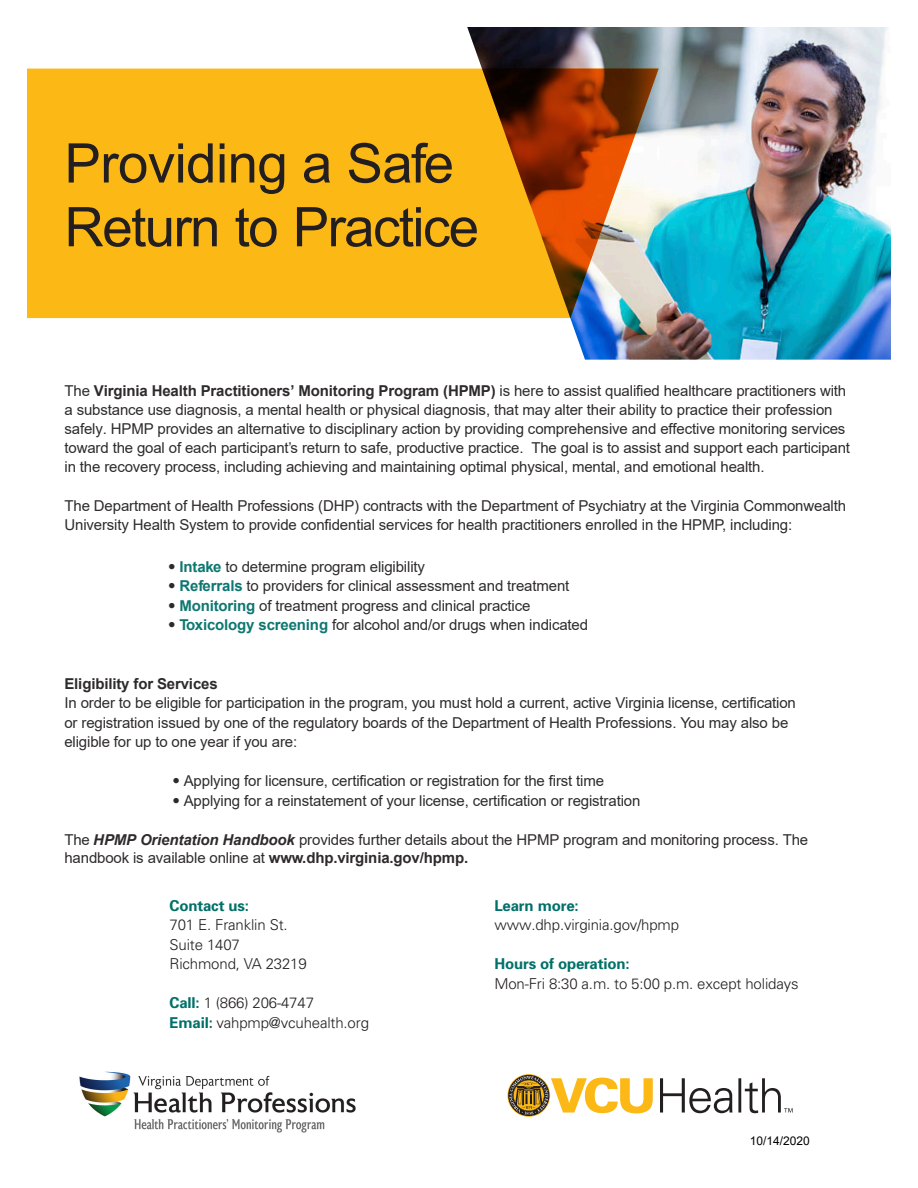
<style>
.page{position:relative;width:918px;height:1188px;background:#fff}
.page>*{position:absolute;margin:0;border:0;box-sizing:border-box;transform-origin:0 0}
.t1{font:54.6px/63.8px "Arial";letter-spacing:-.03em;color:#231f20}
.t2{font:15px/19px "Arial";letter-spacing:-.01em;color:#231f20}
.t3{font:300 15px/19.5px "Univers";letter-spacing:-.01em;color:#231f20}
.t4{font:700 15px "Arial";letter-spacing:-.01em;color:#231f20}
.t5{font:700 15px "Univers";letter-spacing:-.01em;color:#007069}
.t6{font:12px "Arial";color:#000}
.s1{font-weight:700}
.s2{font-family:"Univers";font-weight:300}
.s3{font-weight:700;color:#007069}
.s4{font-weight:700;font-style:italic}
</style>
<div class="page">
<img style="left:467px;top:27px;width:424px;height:333px">
<div style="left:27px;top:69px;width:455px;height:249px;background:#fcb814"></div>
<svg style="left:507px;top:1074px;width:146px;height:43px"></svg>
<svg style="left:660px;top:1078px;width:133px;height:35px"></svg>
<img style="left:79px;top:1071px;width:277px;height:62px">
<svg style="left:482px;top:69px;width:177px;height:249px;background:#ba7b3c"></svg>
<p class="t1" style="left:64px;top:131px;width:416px">Providing a Safe<br>Return to Practice</p>
<p class="t2" style="left:65px;top:381px;width:787px">The <span class="s1">Virginia Health Practitioners’ Monitoring Program (HPMP)</span> is here to assist qualified healthcare practitioners with a substance use diagnosis, a mental health or physical diagnosis, that may alter their ability to practice their profession safely. HPMP provides an alternative to disciplinary action by providing comprehensive and effective monitoring services toward the goal of each participant’s return to safe, productive practice. The goal is to assist and support each participant in the recovery process, including achieving and maintaining optimal physical, mental, and emotional health.</p>
<p class="t2" style="left:65px;top:497px;width:783px">The Department of Health Professions (DHP) contracts with the Department of Psychiatry at the Virginia Commonwealth<br>University Health System to provide confidential services for health practitioners enrolled in the HPMP, including:</p>
<p class="t2" style="left:168px;top:557px;width:258px"><span class="s2">•</span> <span class="s3">Intake</span> to determine program eligibility</p>
<p class="t2" style="left:168px;top:576px;width:403px"><span class="s2">•</span> <span class="s3">Referrals</span> to providers for clinical assessment and treatment</p>
<p class="t2" style="left:168px;top:596px;width:364px"><span class="s2">•</span> <span class="s3">Monitoring</span> of treatment progress and clinical practice</p>
<p class="t2" style="left:168px;top:615px;width:421px"><span class="s2">•</span> <span class="s3">Toxicology screening</span> for alcohol and/or drugs when indicated</p>
<p class="t4" style="left:64px;top:673px;width:155px">Eligibility for Services</p>
<p class="t2" style="left:64px;top:693px;width:733px;line-height:19.5px">In order to be eligible for participation in the program, you must hold a current, active Virginia license, certification or registration issued by one of the regulatory boards of the Department of Health Professions. You may also be eligible for up to one year if you are:</p>
<p class="t2" style="left:172px;top:772px;width:433px"><span class="s2">•</span> Applying for licensure, certification or registration for the first time</p>
<p class="t2" style="left:172px;top:791px;width:469px"><span class="s2">•</span> Applying for a reinstatement of your license, certification or registration</p>
<p class="t2" style="left:64px;top:830px;width:745px;line-height:18.3px">The <span class="s4">HPMP Orientation Handbook</span> provides further details about the HPMP program and monitoring process. The handbook is available online at <span class="s1">www.dhp.virginia.gov/hpmp.</span></p>
<p class="t5" style="left:170px;top:896px;width:81px">Contact us:</p>
<p class="t3" style="left:170px;top:915px;width:120px">701 E. Franklin St.</p>
<p class="t3" style="left:170px;top:934px;width:72px">Suite 1407</p>
<p class="t3" style="left:170px;top:954px;width:139px">Richmond, VA 23219</p>
<p class="t3" style="left:170px;top:993px;width:146px"><span class="s3">Call:</span> 1 (866) 206-4747</p>
<p class="t3" style="left:170px;top:1012px;width:201px"><span class="s3">Email:</span> vahpmp@vcuhealth.org</p>
<p class="t3" style="left:494px;top:895px;width:186px"><span class="s3">Learn more: </span>www.dhp.virginia.gov/hpmp</p>
<p class="t3" style="left:494px;top:954px;width:306px"><span class="s3">Hours of operation:<br></span>Mon-Fri 8:30 a.m. to 5:00 p.m. except holidays</p>
<p class="t6" style="left:750px;top:1132px;width:62px">10/14/2020</p>
</div>
